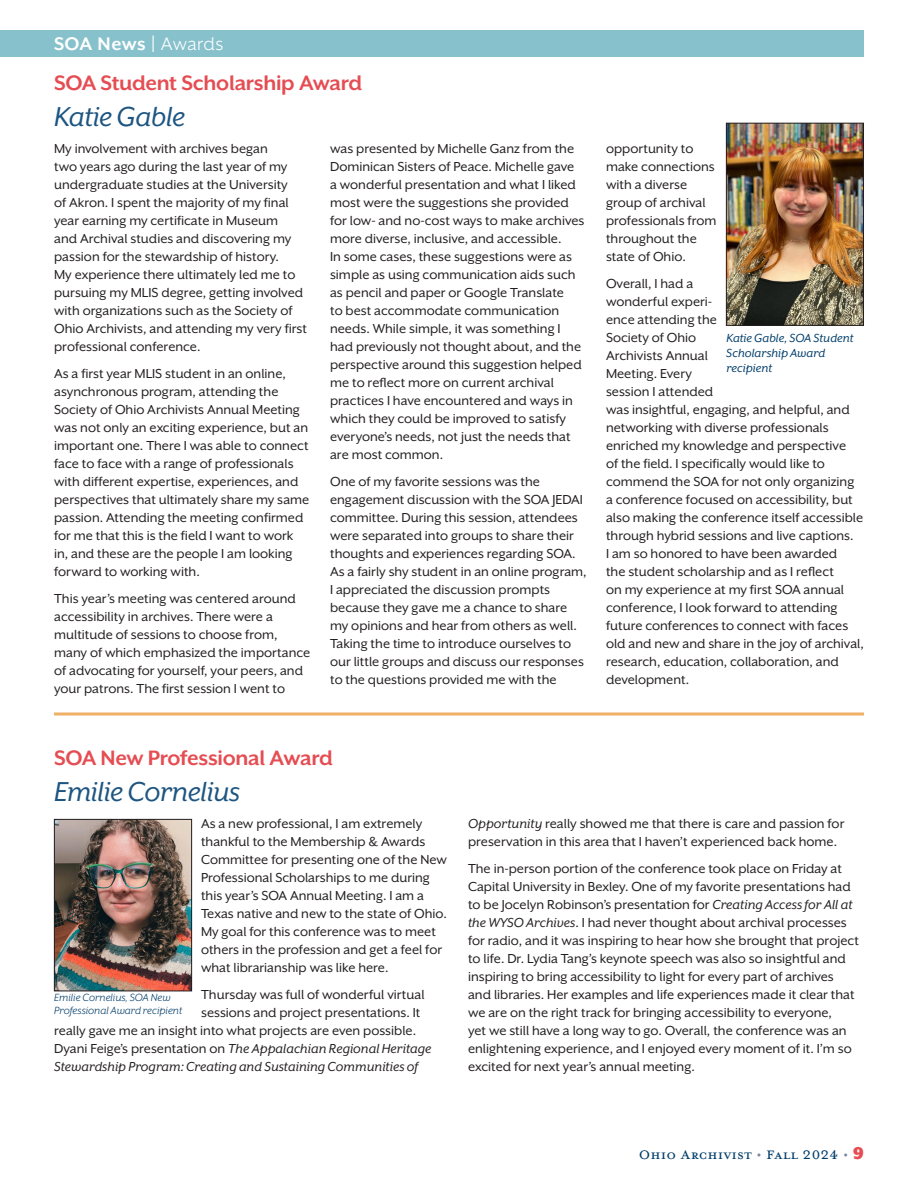
<style>
.page{position:relative;width:918px;height:1188px;background:#fff}
.page>*{position:absolute;margin:0;border:0;box-sizing:border-box;transform-origin:0 0}
.Title_21_thin_italic{font:italic 31.5px "Mr Eaves XL San OT";letter-spacing:-.015em;color:#1e5581}
.title_16{font:700 24px "Mr Eaves XL San OT";letter-spacing:-.015em;color:#e54d53}
.running_head{font:700 21px "Mr Eaves XL San OT";letter-spacing:.015em;color:#fff}
.t1{font:19.5px "Mrs Eaves Petite Caps OT";color:#003d6a}
.basic{font:15px/18px "Mr Eaves XL San OT";color:#231f20}
.basic-2{font:italic 15px "Mr Eaves XL San OT";color:#231f20}
.byline{font:italic 13.5px/15px "Mr Eaves XL San OT";color:#003d6a}
.t2{font:italic 12px/13.5px "Mr Eaves XL San OT";color:#003d6a}
.s1{font-weight:400}
.s2{font-style:normal}
.s3{font-style:italic}
.s4{color:#7989a0}
.s5{font-family:"Mr Eaves XL San OT";font-weight:900;color:#e54d53}
</style>
<div class="page">
<img style="left:56px;top:821px;width:134px;height:168px">
<div style="left:54px;top:819px;width:138px;height:172px;border:1px solid #231f20"></div>
<div style="left:0;top:30px;width:864px;height:27px;background:#87c1cc"></div>
<img style="left:728px;top:125px;width:134px;height:199px">
<div style="left:726px;top:123px;width:138px;height:203px;border:1px solid #231f20"></div>
<svg style="left:54px;top:712px;width:810px;height:4px;background:#f3c48c"></svg>
<h1 class="running_head" style="left:54px;top:32px;width:171px">SOA News | <span class="s1">Awards</span></h1>
<h1 class="title_16" style="left:54px;top:69px;width:310px">SOA Student Scholarship Award</h1>
<p class="Title_21_thin_italic" style="left:54px;top:100px;width:133px">Katie Gable</p>
<p class="basic" style="left:54px;top:140px;width:254px">My involvement with archives began<br>two years ago during the last year of my undergraduate studies at the University<br>of Akron. I spent the majority of my final year earning my certificate in Museum<br>and Archival studies and discovering my passion for the stewardship of history.<br>My experience there ultimately led me to pursuing my MLIS degree, getting involved with organizations such as the Society of Ohio Archivists, and attending my very first professional conference.</p>
<p class="basic" style="left:54px;top:365px;width:257px">As a first year MLIS student in an online, asynchronous program, attending the Society of Ohio Archivists Annual Meeting was not only an exciting experience, but an important one. There I was able to connect face to face with a range of professionals with different expertise, experiences, and perspectives that ultimately share my same passion. Attending the meeting confirmed for me that this is the field I want to work in, and these are the people I am looking forward to working with.</p>
<p class="basic" style="left:54px;top:590px;width:258px">This year’s meeting was centered around accessibility in archives. There were a multitude of sessions to choose from, many of which emphasized the importance of advocating for yourself, your peers, and your patrons. The first session I went to</p>
<p class="basic" style="left:330px;top:140px;width:256px">was presented by Michelle Ganz from the Dominican Sisters of Peace. Michelle gave a wonderful presentation and what I liked most were the suggestions she provided for low- and no-cost ways to make archives more diverse, inclusive, and accessible.<br>In some cases, these suggestions were as simple as using communication aids such as pencil and paper or Google Translate<br>to best accommodate communication needs. While simple, it was something I had previously not thought about, and the perspective around this suggestion helped me to reflect more on current archival practices I have encountered and ways in which they could be improved to satisfy everyone’s needs, not just the needs that are most common.</p>
<p class="basic" style="left:330px;top:473px;width:258px">One of my favorite sessions was the engagement discussion with the SOA JEDAI committee. During this session, attendees were separated into groups to share their thoughts and experiences regarding SOA.<br>As a fairly shy student in an online program, I appreciated the discussion prompts because they gave me a chance to share my opinions and hear from others as well.<br>Taking the time to introduce ourselves to our little groups and discuss our responses to the questions provided me with the</p>
<p class="basic" style="left:606px;top:140px;width:112px">opportunity to make connections with a diverse group of archival professionals from throughout the state of Ohio.</p>
<p class="basic" style="left:606px;top:275px;width:259px">Overall, I had a<br>wonderful experi-<br>ence attending the<br>Society of Ohio<br>Archivists Annual<br>Meeting. Every<br>session I attended<br>was insightful, engaging, and helpful, and networking with diverse professionals enriched my knowledge and perspective<br>of the field. I specifically would like to commend the SOA for not only organizing a conference focused on accessibility, but also making the conference itself accessible through hybrid sessions and live captions.<br>I am so honored to have been awarded<br>the student scholarship and as I reflect<br>on my experience at my first SOA annual conference, I look forward to attending future conferences to connect with faces old and new and share in the joy of archival, research, education, collaboration, and development.</p>
<p class="byline" style="left:726px;top:331px;width:129px">Katie Gable, SOA Student<br>Scholarship Award recipient</p>
<h1 class="title_16" style="left:54px;top:744px;width:280px">SOA New Professional Award</h1>
<p class="Title_21_thin_italic" style="left:54px;top:775px;width:187px">Emilie Cornelius</p>
<p class="basic" style="left:201px;top:815px;width:248px">As a new professional, I am extremely thankful to the Membership &amp; Awards Committee for presenting one of the New Professional Scholarships to me during this year’s SOA Annual Meeting. I am a Texas native and new to the state of Ohio.<br>My goal for this conference was to meet others in the profession and get a feel for what librarianship was like here.</p>
<p class="basic" style="left:201px;top:986px;width:225px">Thursday was full of wonderful virtual</p>
<p class="basic" style="left:201px;top:1004px;width:221px">sessions and project presentations. It</p>
<p class="basic" style="left:54px;top:1022px;width:363px">really gave me an insight into what projects are even possible.</p>
<p class="basic-2" style="left:54px;top:1040px;width:379px"><span class="s2">Dyani Feige’s presentation on</span> The Appalachian Regional Heritage</p>
<p class="basic-2" style="left:54px;top:1058px;width:366px">Stewardship Program: Creating and Sustaining Communities of</p>
<p class="t2" style="left:54px;top:991px;width:130px">Emilie Cornelius, SOA New<br>Professional Award recipient</p>
<p class="basic" style="left:468px;top:815px;width:378px"><span class="s3">Opportunity</span> really showed me that there is care and passion for preservation in this area that I haven’t experienced back home.</p>
<p class="basic" style="left:468px;top:860px;width:392px">The in-person portion of the conference took place on Friday at Capital University in Bexley. One of my favorite presentations had to be Jocelyn Robinson’s presentation for <span class="s3">Creating Access for All at the WYSO Archives</span>. I had never thought about archival processes for radio, and it was inspiring to hear how she brought that project to life. Dr. Lydia Tang’s keynote speech was also so insightful and inspiring to bring accessibility to light for every part of archives and libraries. Her examples and life experiences made it clear that we are on the right track for bringing accessibility to everyone,<br>yet we still have a long way to go. Overall, the conference was an enlightening experience, and I enjoyed every moment of it. I’m so excited for next year’s annual meeting.</p>
<h3 class="t1" style="left:639px;top:1146px;width:227px">Ohio Archivist <span class="s4">•</span> Fall 2024 <span class="s4">•</span> <span class="s5">9</span></h3>
</div>
